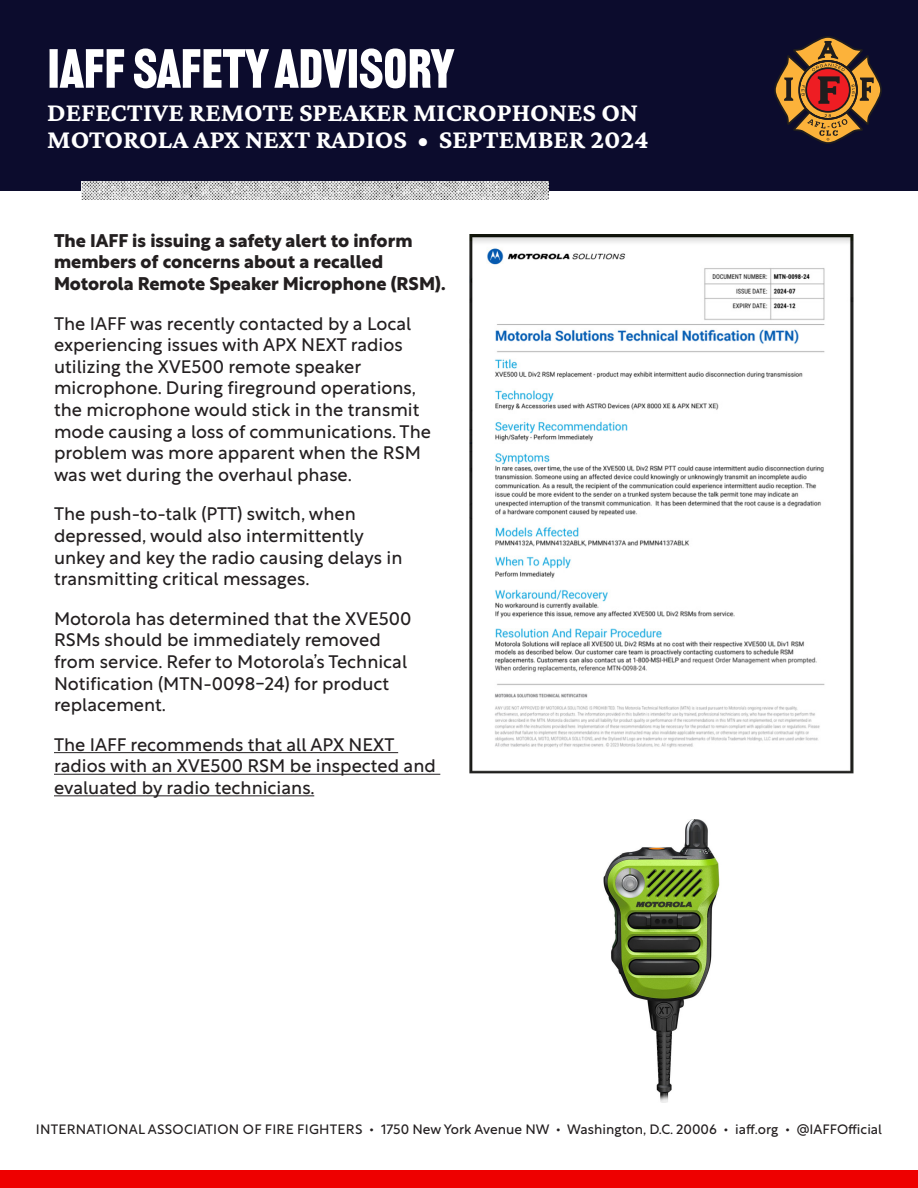
<style>
.page{position:relative;width:918px;height:1188px;background:#fff}
.page>*{position:absolute;margin:0;border:0;box-sizing:border-box;transform-origin:0 0}
.t1{font:54px "Railroad Gothic ATF";color:#fff}
.t2{font:27px/27px "Crimson Pro";color:#fff}
.body_graph{font:18px/21.6px "Rustica";color:#231f20}
.body_graph-2{font:700 18px/21.6px "Rustica";color:#231f20}
.t3{font:13.5px "Rustica";color:#231f20}
</style>
<div class="page">
<div style="left:0;top:0;width:918px;height:191px;background:#0c0c2d"></div>
<img style="left:81px;top:182px;width:468px;height:18px">
<svg style="left:774px;top:36px;width:108px;height:108px"></svg>
<div style="left:0;top:1170px;width:918px;height:18px;background:#e00"></div>
<hr style="left:54px;top:752px;width:344px;height:1px;background:#231f20">
<hr style="left:54px;top:774px;width:386px;height:1px;background:#231f20">
<hr style="left:54px;top:795px;width:260px;height:1px;background:#231f20">
<img style="left:603px;top:819px;width:117px;height:283px">
<img style="left:470px;top:234px;width:383px;height:540px">
<h1 class="t1" style="left:47px;top:37px;width:408px">IAFF SAFETY ADVISORY</h1>
<p class="t2" style="left:47px;top:98px;width:603px">DEFECTIVE REMOTE SPEAKER MICROPHONES ON<br>MOTOROLA APX NEXT RADIOS • SEPTEMBER 2024</p>
<p class="body_graph-2" style="left:54px;top:228px;width:393px">The IAFF is issuing a safety alert to inform members of concerns about a recalled<br>Motorola Remote Speaker Microphone (RSM).</p>
<p class="body_graph" style="left:54px;top:310px;width:379px">The IAFF was recently contacted by a Local experiencing issues with APX NEXT radios utilizing the XVE500 remote speaker microphone. During fireground operations, the microphone would stick in the transmit mode causing a loss of communications. The problem was more apparent when the RSM was wet during the overhaul phase.</p>
<p class="body_graph" style="left:54px;top:501px;width:350px">The push-to-talk (PTT) switch, when depressed, would also intermittently unkey and key the radio causing delays in transmitting critical messages.</p>
<p class="body_graph" style="left:54px;top:606px;width:359px">Motorola has determined that the XVE500<br>RSMs should be immediately removed from service. Refer to Motorola’s Technical Notification (MTN-0098-24) for product replacement.</p>
<p class="body_graph" style="left:54px;top:732px;width:383px">The IAFF recommends that all APX NEXT radios with an XVE500 RSM be inspected and evaluated by radio technicians.</p>
<p class="t3" style="left:36px;top:1118px;width:848px">INTERNATIONAL ASSOCIATION OF FIRE FIGHTERS • 1750 New York Avenue NW • Washington, D.C. 20006 • iaff.org • @IAFFOfficial</p>
</div>
